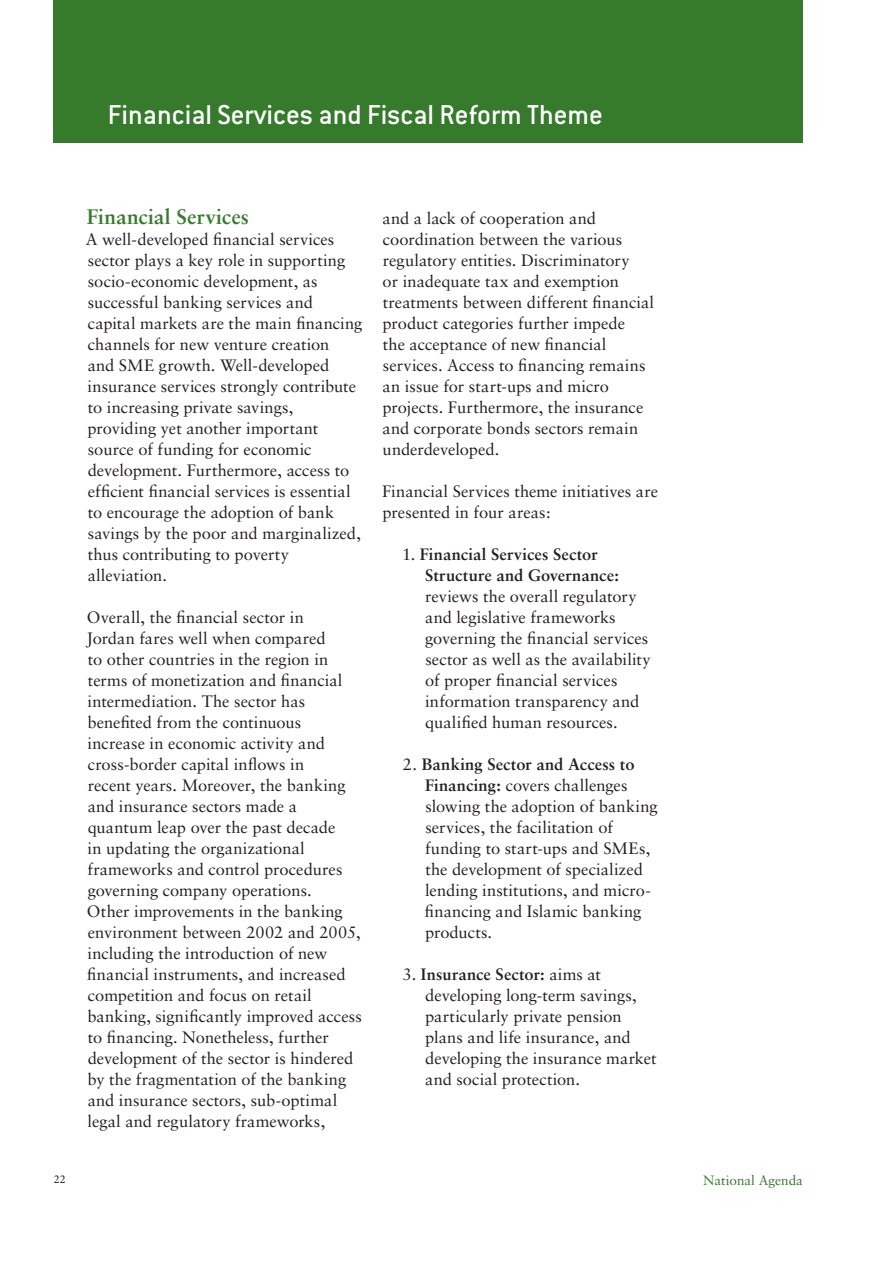
<style>
.page{position:relative;width:893px;height:1263px;background:#fff}
.page>*{position:absolute;margin:0;border:0;box-sizing:border-box;transform-origin:0 0}
.t1{font:500 30px "Conduit ITC";color:#fff}
.t2{font:700 21px "Sabon";letter-spacing:.01em;color:#357b2b}
.t3{font:16.5px/21px "Sabon";color:#231f20}
.t4{font:700 16.5px/21px "Sabon";letter-spacing:.01em;color:#231f20}
.t5{font:13.5px "Sabon";color:#357b2b}
.t6{font:12px "Minion Pro";color:#231f20}
.s1{font-weight:400}
.s2{font-weight:700}
</style>
<div class="page">
<div style="left:53px;top:0;width:750px;height:142px;background:#357b2b"></div>
<h1 class="t1" style="left:108px;top:98px;width:496px">Financial Services and Fiscal Reform Theme</h1>
<p class="t6" style="left:54px;top:1172px;width:13px">22</p>
<p class="t2" style="left:87px;top:203px;width:164px">Financial Services</p>
<p class="t3" style="left:86px;top:228px;width:278px">A well-developed financial services sector plays a key role in supporting socio-economic development, as successful banking services and capital markets are the main financing channels for new venture creation<br>and SME growth. Well-developed insurance services strongly contribute to increasing private savings, providing yet another important source of funding for economic development. Furthermore, access to efficient financial services is essential to encourage the adoption of bank savings by the poor and marginalized, thus contributing to poverty alleviation.</p>
<p class="t3" style="left:86px;top:606px;width:277px">Overall, the financial sector in<br>Jordan fares well when compared<br>to other countries in the region in terms of monetization and financial intermediation. The sector has benefited from the continuous increase in economic activity and cross-border capital inflows in<br>recent years. Moreover, the banking and insurance sectors made a quantum leap over the past decade<br>in updating the organizational frameworks and control procedures governing company operations.<br>Other improvements in the banking environment between 2002 and 2005, including the introduction of new financial instruments, and increased competition and focus on retail banking, significantly improved access to financing. Nonetheless, further development of the sector is hindered by the fragmentation of the banking and insurance sectors, sub-optimal legal and regulatory frameworks,</p>
<p class="t3" style="left:383px;top:207px;width:273px">and a lack of cooperation and coordination between the various regulatory entities. Discriminatory<br>or inadequate tax and exemption treatments between different financial product categories further impede<br>the acceptance of new financial services. Access to financing remains an issue for start-ups and micro projects. Furthermore, the insurance and corporate bonds sectors remain underdeveloped.</p>
<p class="t3" style="left:382px;top:480px;width:277px">Financial Services theme initiatives are presented in four areas:</p>
<p class="t4" style="left:425px;top:543px;width:196px;text-indent:-23px"><span class="s1">1.</span> Financial Services Sector<br>Structure and Governance:</p>
<p class="t3" style="left:425px;top:585px;width:227px">reviews the overall regulatory and legislative frameworks governing the financial services sector as well as the availability of proper financial services information transparency and qualified human resources.</p>
<p class="t3" style="left:425px;top:753px;width:234px;text-indent:-22px">2. <span class="s2">Banking Sector and Access to<br>Financing:</span> covers challenges slowing the adoption of banking services, the facilitation of funding to start-ups and SMEs, the development of specialized lending institutions, and micro&shy;financing and Islamic banking products.</p>
<p class="t3" style="left:425px;top:963px;width:233px;text-indent:-22px">3. <span class="s2">Insurance Sector:</span> aims at developing long-term savings, particularly private pension plans and life insurance, and developing the insurance market and social protection.</p>
<p class="t5" style="left:703px;top:1172px;width:101px">National Agenda</p>
</div>
